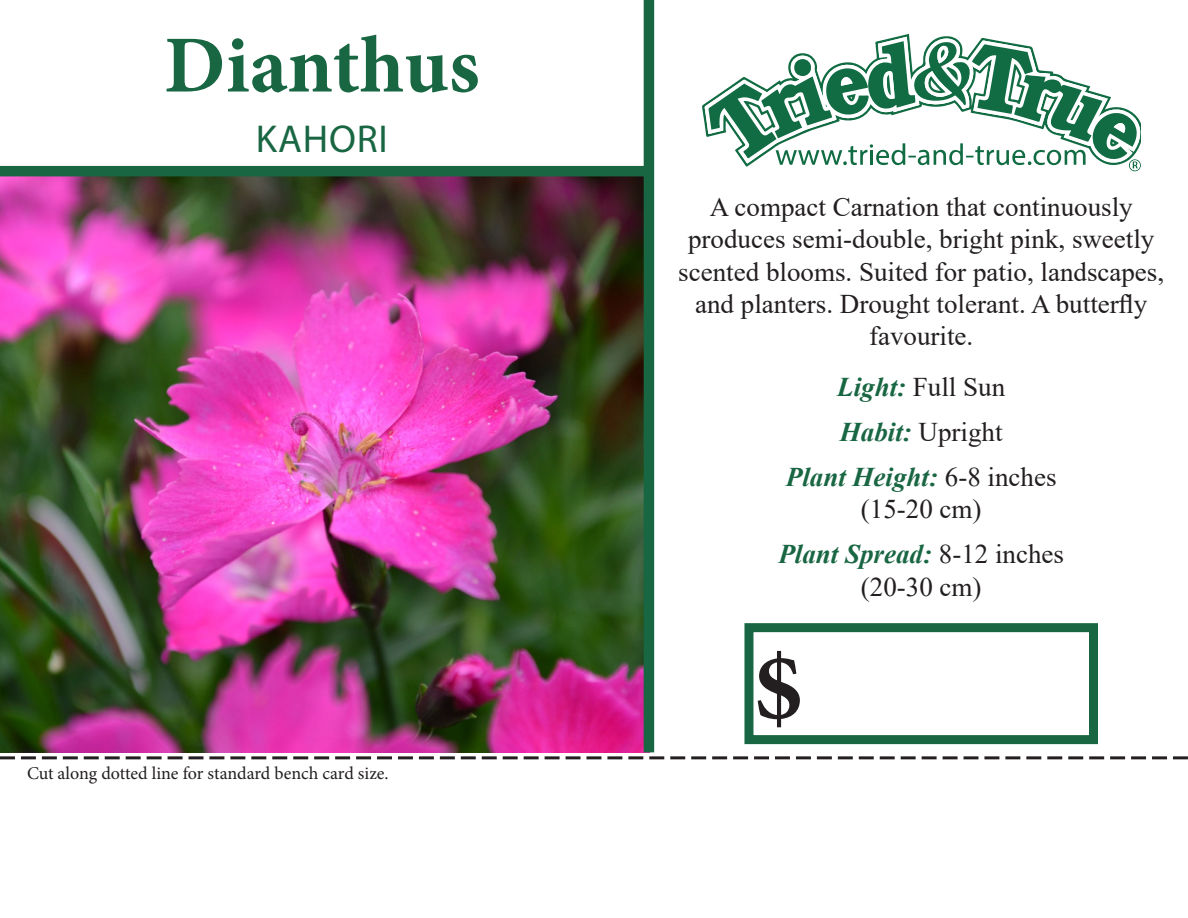
<style>
.page{position:relative;width:1188px;height:918px;background:#fff}
.page>*{position:absolute;margin:0;border:0;box-sizing:border-box;transform-origin:0 0}
.t1{font:700 100.5px "Minion Pro";color:#231f20}
.t2{font:700 81px "Minion Pro";color:#196643}
.t3{font:39px "Myriad Pro";letter-spacing:.02em;color:#196643}
.t4{font:27px/32.4px "Times New Roman";color:#231f20;text-align:center}
.t5{font:italic 700 27px "Times New Roman";color:#196643}
.t6{font:18px "Minion Pro";letter-spacing:-.005em;color:#231f20}
.s1{font-weight:700;font-style:italic;color:#196643}
.s2{font-weight:400;font-style:normal;color:#231f20}
</style>
<div class="page">
<svg style="left:0;top:756px;width:1188px;height:3px"></svg>
<div style="left:744px;top:623px;width:354px;height:121px;border:9px solid #196643"></div>
<svg style="left:705px;top:37px;width:294px;height:100px"></svg>
<svg style="left:708px;top:41px;width:432px;height:130px"></svg>
<img style="left:0;top:176px;width:644px;height:576px">
<div style="left:644px;top:0;width:10px;height:752px;background:#196643"></div>
<div style="left:0;top:166px;width:652px;height:10px;background:#196643"></div>
<p class="t2" style="left:164px;top:9px;width:317px">Dianthus</p>
<p class="t3" style="left:256px;top:114px;width:133px">KAHORI</p>
<p class="t6" style="left:27px;top:761px;width:363px">Cut along dotted line for standard bench card size.</p>
<p class="t4" style="left:678px;top:190px;width:487px">A compact Carnation that continuously produces semi-double, bright pink, sweetly scented blooms. Suited for patio, landscapes, and planters. Drought tolerant. A butterfly favourite.</p>
<p class="t4" style="left:837px;top:370px;width:170px"><span class="s1">Light:</span> Full Sun</p>
<p class="t4" style="left:840px;top:415px;width:164px"><span class="s1">Habit:</span> Upright</p>
<p class="t5" style="left:786px;top:458px;width:272px">Plant Height: <span class="s2">6-8 inches</span></p>
<p class="t4" style="left:861px;top:492px;width:122px">(15-20 cm)</p>
<p class="t5" style="left:778px;top:535px;width:287px">Plant Spread: <span class="s2">8-12 inches</span></p>
<p class="t4" style="left:861px;top:570px;width:122px">(20-30 cm)</p>
<h1 class="t1" style="left:753px;top:617px;width:52px">$</h1>
</div>
